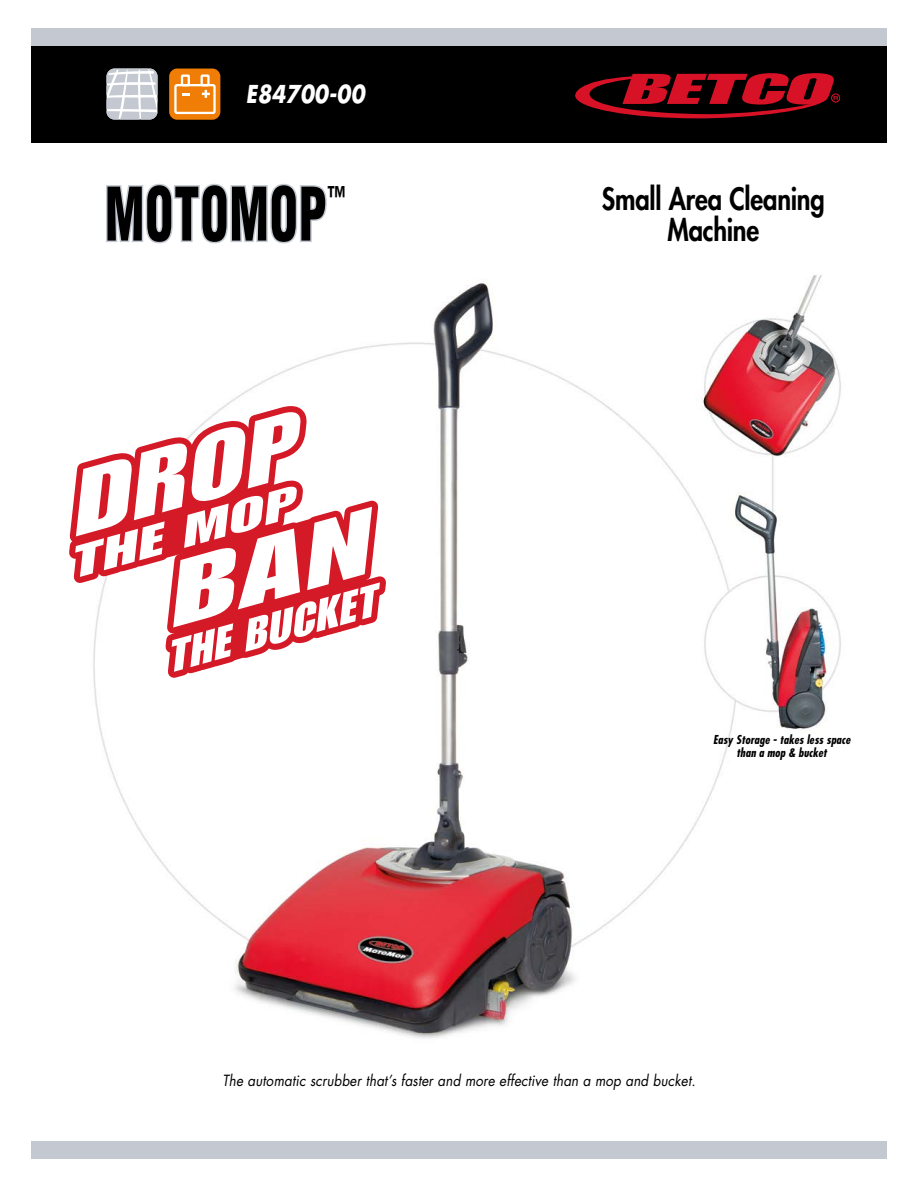
<style>
.page{position:relative;width:918px;height:1188px;background:#fff}
.page>*{position:absolute;margin:0;border:0;box-sizing:border-box;transform-origin:0 0}
.t1{font:900 condensed 72px "Helvetica";letter-spacing:.02em;color:#000;scale:.7 1}
.t2{font:800 30px/31.5px "Futura";letter-spacing:-.005em;color:#000;text-align:center;scale:.85 1}
.t3{font:900 condensed 28.05px "Helvetica";color:#000;scale:.7 1}
.t4{font:italic 700 24px "Futura";letter-spacing:.01em;color:#fff;scale:.85 1}
.t5{font:italic 15px "Futura";letter-spacing:.01em;color:#000;scale:.9 1}
.t6{font:italic 700 condensed 12px/13.5px "Futura";letter-spacing:.005em;color:#000;text-align:center}
</style>
<div class="page">
<img style="left:94px;top:275px;width:747px;height:764px">
<div style="left:31px;top:30px;width:856px;height:113px;background:#000"></div>
<div style="left:31px;top:1141px;width:856px;height:18px;background:#c4c9d1"></div>
<svg style="left:107px;top:69px;width:51px;height:51px;background:#cfd2d8"></svg>
<svg style="left:106px;top:183px;width:221px;height:61px"></svg>
<div style="left:831px;top:93px;width:9px;height:10px;border:1px solid #d71227;border-radius:50%"></div>
<svg style="left:575px;top:73px;width:263px;height:46px"></svg>
<div style="left:31px;top:28px;width:856px;height:18px;background:#c4c9d1"></div>
<div style="left:169px;top:69px;width:51px;height:51px;background:#f07e06;border-radius:8px"></div>
<svg style="left:174px;top:74px;width:42px;height:41px"></svg>
<svg style="left:69px;top:395px;width:325px;height:293px"></svg>
<h3 class="t4" style="left:246px;top:78px;width:141px">E84700-00</h3>
<h1 class="t1" style="left:105px;top:169px;width:318px">MOTOMOP</h1>
<h3 class="t3" style="left:328px;top:179px;width:26px">™</h3>
<h2 class="t2" style="left:602px;top:183px;width:264px">Small Area Cleaning<br>Machine</h2>
<p class="t6" style="left:713px;top:733px;width:139px">Easy Storage - takes less space than a mop &amp; bucket</p>
<p class="t5" style="left:222px;top:1071px;width:527px">The automatic scrubber that’s faster and more effective than a mop and bucket.</p>
</div>
